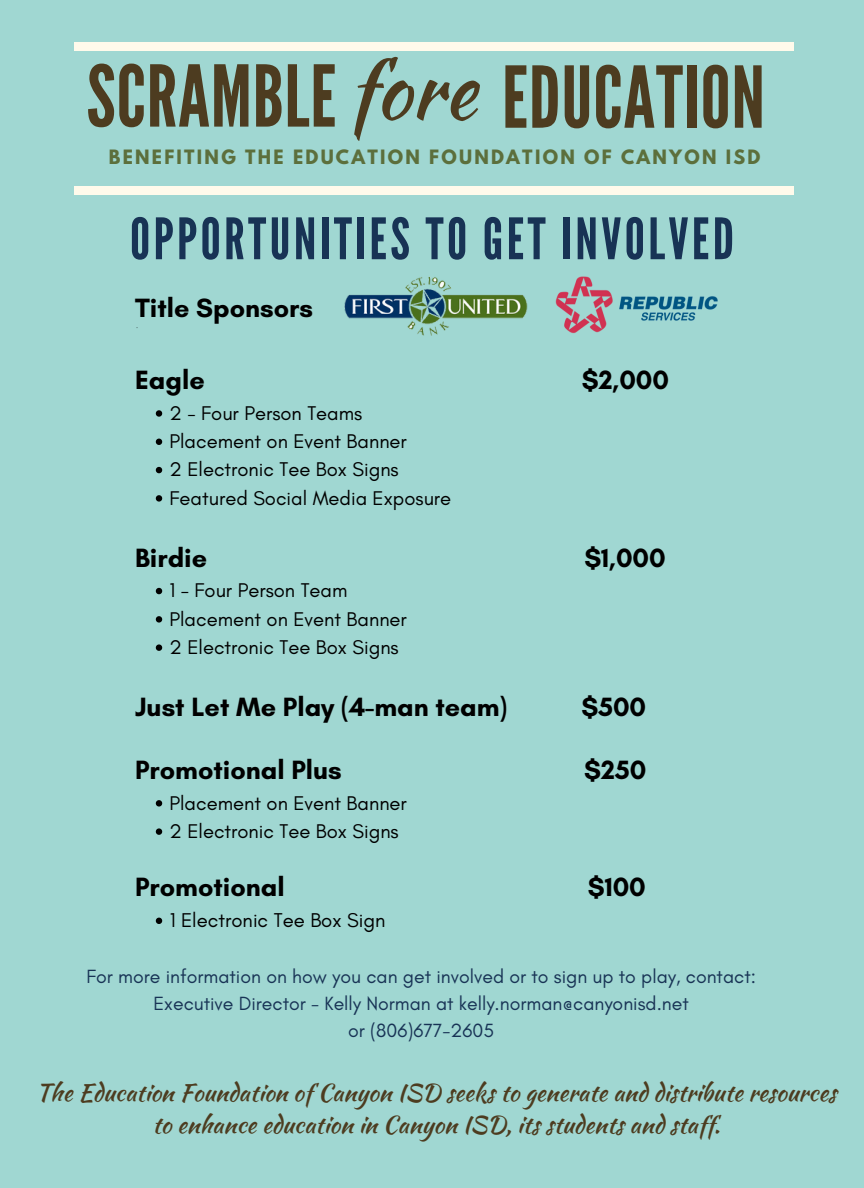
<style>
.page{position:relative;width:864px;height:1188px;background:#a0d7d2}
.page>*{position:absolute;margin:0;border:0;box-sizing:border-box;transform-origin:0 0}
.t1{font:84.9px "League Gothic";letter-spacing:.01em;color:#4d3c20}
.t2{font:79.5px "Kaushan Script";color:#4d3c20}
.t3{font:57px "League Gothic";letter-spacing:.06em;color:#183355}
.t4{font:700 27px "Glacial Indifference";color:#000}
.t5{font:24px/32.7px "Kaushan Script";color:#4d3c20;text-align:center}
.t6{font:20.4px "Glacial Indifference";color:#000}
.t7{font:20.25px "Glacial Indifference";color:#000}
.t8{font:19.5px/27px "Glacial Indifference";color:#183355;text-align:center}
.t9{font:700 17.55px "League Spartan";letter-spacing:.13em;color:#5c6f3c}
</style>
<div class="page">
<div style="left:75px;top:42px;width:719px;height:9px;background:#fffaeb"></div>
<div style="left:75px;top:186px;width:719px;height:9px;background:#fffaeb"></div>
<svg style="left:156px;top:410px;width:6px;height:7px"></svg>
<svg style="left:156px;top:439px;width:6px;height:6px"></svg>
<svg style="left:156px;top:467px;width:6px;height:6px"></svg>
<svg style="left:156px;top:495px;width:6px;height:7px"></svg>
<svg style="left:156px;top:588px;width:6px;height:6px"></svg>
<svg style="left:156px;top:616px;width:6px;height:7px"></svg>
<svg style="left:156px;top:644px;width:6px;height:7px"></svg>
<svg style="left:156px;top:800px;width:6px;height:7px"></svg>
<svg style="left:156px;top:828px;width:6px;height:7px"></svg>
<svg style="left:156px;top:918px;width:6px;height:6px"></svg>
<img style="left:555px;top:276px;width:163px;height:58px">
<img style="left:344px;top:277px;width:184px;height:59px">
<h2 class="t1" style="left:87px;top:47px;width:251px">SCRAMBLE</h2>
<p class="t2" style="left:347px;top:32px;width:130px">fore</p>
<h6 class="t1" style="left:502px;top:48px;width:264px">EDUCATION</h6>
<p class="t9" style="left:109px;top:148px;width:653px">BENEFITING THE EDUCATION FOUNDATION OF CANYON ISD</p>
<h4 class="t3" style="left:130px;top:206px;width:605px">OPPORTUNITIES TO GET INVOLVED</h4>
<h1 class="t4" style="left:135px;top:291px;width:179px">Title Sponsors</h1>
<h1 class="t4" style="left:135px;top:363px;width:71px">Eagle</h1>
<h1 class="t4" style="left:582px;top:363px;width:89px">$2,000</h1>
<p class="t7" style="left:169px;top:400px;width:194px">2 - Four Person Teams</p>
<h3 class="t7" style="left:169px;top:429px;width:239px">Placement on Event Banner</h3>
<h4 class="t7" style="left:169px;top:457px;width:231px">2 Electronic Tee Box Signs</h4>
<h4 class="t7" style="left:169px;top:485px;width:283px">Featured Social Media Exposure</h4>
<p class="t4" style="left:135px;top:541px;width:74px">Birdie</p>
<p class="t4" style="left:584px;top:541px;width:83px">$1,000</p>
<p class="t7" style="left:169px;top:578px;width:180px">1 - Four Person Team</p>
<p class="t7" style="left:169px;top:606px;width:239px">Placement on Event Banner</p>
<p class="t7" style="left:169px;top:635px;width:231px">2 Electronic Tee Box Signs</p>
<h4 class="t4" style="left:135px;top:690px;width:374px">Just Let Me Play (4-man team)</h4>
<h4 class="t4" style="left:581px;top:690px;width:66px">$500</h4>
<p class="t4" style="left:135px;top:753px;width:208px">Promotional Plus</p>
<p class="t4" style="left:584px;top:753px;width:64px">$250</p>
<p class="t7" style="left:169px;top:790px;width:239px">Placement on Event Banner</p>
<p class="t7" style="left:169px;top:819px;width:231px">2 Electronic Tee Box Signs</p>
<h4 class="t4" style="left:135px;top:871px;width:151px">Promotional</h4>
<h4 class="t4" style="left:588px;top:871px;width:60px">$100</h4>
<h4 class="t6" style="left:170px;top:908px;width:217px">1 Electronic Tee Box Sign</h4>
<p class="t8" style="left:86px;top:963px;width:671px">For more information on how you can get involved or to sign up to play, contact:<br>Executive Director - Kelly Norman at kelly.norman@canyonisd.net<br>or (806)677-2605</p>
<h5 class="t5" style="left:36px;top:1076px;width:802px">The Education Foundation of Canyon ISD seeks to generate and distribute resources to enhance education in Canyon ISD, its students and staff.</h5>
</div>
